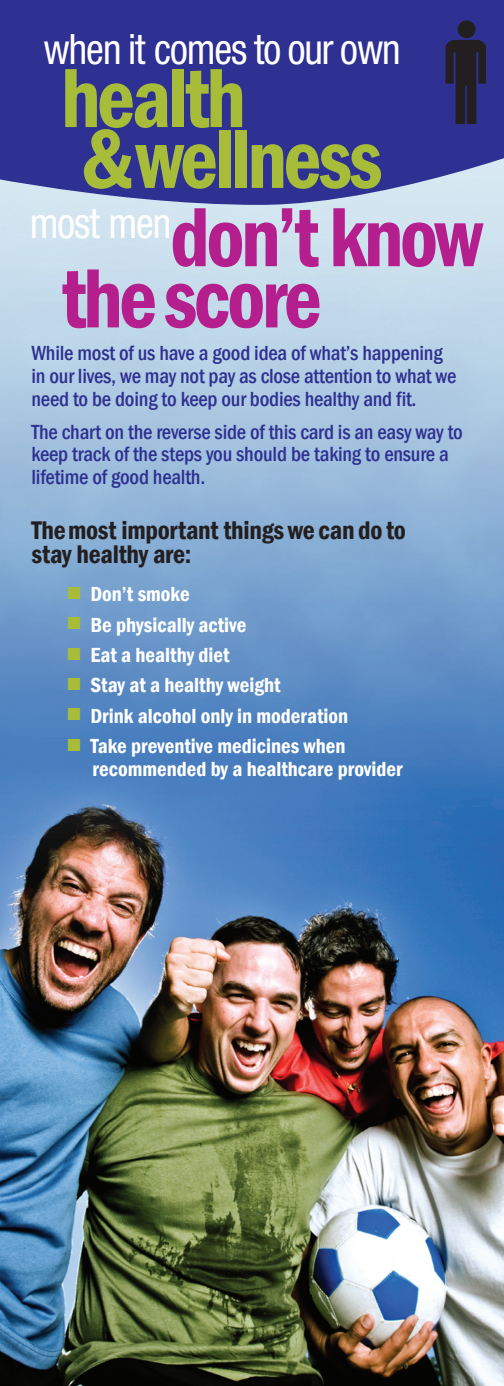
<style>
.page{position:relative;width:504px;height:1386px;background:#fff}
.page>*{position:absolute;margin:0;border:0;box-sizing:border-box;transform-origin:0 0}
.t1{font:600 condensed 86.98px/78.2px "Franklin Gothic";letter-spacing:-.04em;color:#a7bd39;text-align:center;scale:.95 1}
.t2{font:600 condensed 86.98px "Franklin Gothic";letter-spacing:-.04em;color:#b41e8d;scale:.95 1}
.t3{font:condensed 42px "Helvetica Neue LT Std";letter-spacing:-.025em;color:#fff;scale:.95 1}
.t4{font:600 condensed 26.25px/24.5px "Franklin Gothic";letter-spacing:-.01em;color:#231f20}
.t5{font:500 condensed 21px/22.8px "Franklin Gothic";letter-spacing:-.01em;color:#2e3092}
.t6{font:600 condensed 21px/22.8px "Franklin Gothic";color:#fff}
.s1{color:#b41e8d}
.s2{color:#a7bd39}
</style>
<div class="page">
<img style="left:0;top:205px;width:504px;height:1181px">
<div style="left:0;top:0;width:504px;height:205px;background:#2e3092"></div>
<img style="left:446px;top:19px;width:40px;height:105px">
<h2 class="t3" style="left:44px;top:25px;width:377px">when it comes to our own</h2>
<h1 class="t1" style="left:61px;top:58px;width:196px">health</h1>
<h1 class="t1" style="left:30px;top:119px;width:478px">&amp; wellness<br><sup>most</sup> <sup>men</sup><span class="s1">don’t know</span></h1>
<h1 class="t2" style="left:61px;top:240px;width:276px">the score</h1>
<p class="t5" style="left:31px;top:342px;width:426px">While most of us have a good idea of what’s happening in our lives, we may not pay as close attention to what we need to be doing to keep our bodies healthy and fit.</p>
<p class="t5" style="left:31px;top:420px;width:433px">The chart on the reverse side of this card is an easy way to keep track of the steps you should be taking to ensure a lifetime of good health.</p>
<p class="t4" style="left:31px;top:518px;width:376px">The most important things we can do to stay healthy are:</p>
<p class="t6" style="left:68px;top:583px;width:124px"><span class="s2">■</span> Don’t smoke</p>
<p class="t6" style="left:68px;top:613px;width:180px"><span class="s2">■</span> Be physically active</p>
<p class="t6" style="left:68px;top:643px;width:164px"><span class="s2">■</span> Eat a healthy diet</p>
<p class="t6" style="left:68px;top:674px;width:214px"><span class="s2">■</span> Stay at a healthy weight</p>
<p class="t6" style="left:68px;top:704px;width:282px"><span class="s2">■</span> Drink alcohol only in moderation</p>
<p class="t6" style="left:93px;top:734px;width:311px;text-indent:-25px"><span class="s2">■</span> Take preventive medicines when recommended by a healthcare provider</p>
</div>
